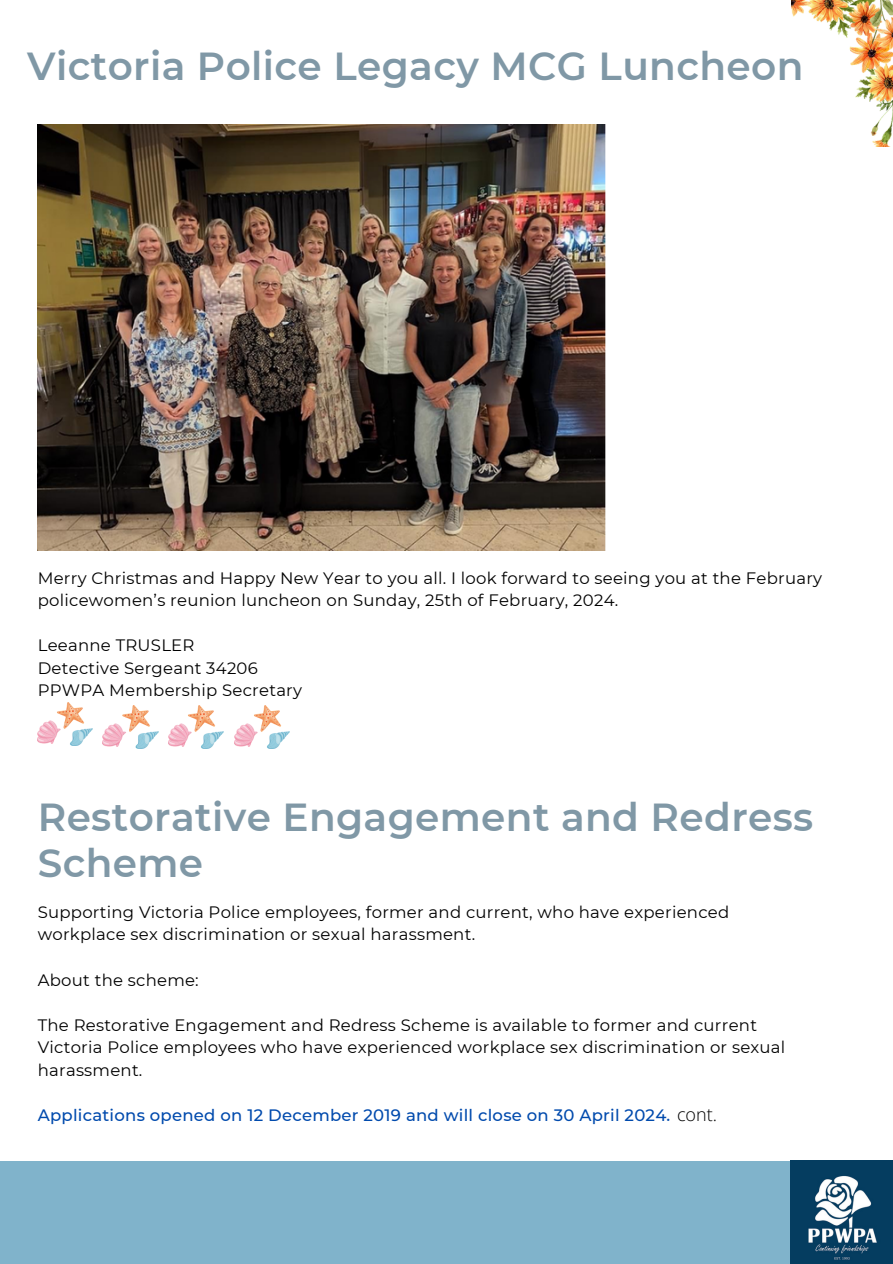
<style>
.page{position:relative;width:893px;height:1264px;background:#fff}
.page>*{position:absolute;margin:0;border:0;box-sizing:border-box;transform-origin:0 0}
.t1{font:600 39px/46.2px "Montserrat";letter-spacing:.01em;color:#8098a6}
.t2{font:16.5px/22.5px "Montserrat";letter-spacing:.015em;color:#000}
.t3{font:500 16.5px "Montserrat";letter-spacing:.015em;color:#004aad}
.s1{font-family:"Open Sans";font-weight:300;font-size:18px;color:#000}
</style>
<div class="page">
<div style="left:0;top:1160px;width:892px;height:103px;background:#80b3cb"></div>
<img style="left:790px;top:1160px;width:102px;height:103px">
<img style="left:791px;top:0;width:101px;height:146px">
<img style="left:38px;top:124px;width:567px;height:427px">
<img style="left:38px;top:703px;width:55px;height:42px">
<img style="left:234px;top:706px;width:55px;height:42px">
<img style="left:168px;top:706px;width:56px;height:42px">
<img style="left:103px;top:706px;width:55px;height:42px">
<h1 class="t1" style="left:27px;top:43px;width:777px">Victoria Police Legacy MCG Luncheon</h1>
<p class="t2" style="left:38px;top:566px;width:785px">Merry Christmas and Happy New Year to you all. I look forward to seeing you at the February policewomen’s reunion luncheon on Sunday, 25th of February, 2024.</p>
<p class="t2" style="left:38px;top:634px;width:266px">Leeanne TRUSLER<br>Detective Sergeant 34206<br>PPWPA Membership Secretary</p>
<h1 class="t1" style="left:38px;top:793px;width:777px">Restorative Engagement and Redress<br>Scheme</h1>
<p class="t2" style="left:38px;top:900px;width:693px">Supporting Victoria Police employees, former and current, who have experienced workplace sex discrimination or sexual harassment.</p>
<p class="t2" style="left:38px;top:968px;width:162px">About the scheme:</p>
<p class="t2" style="left:38px;top:1013px;width:749px">The Restorative Engagement and Redress Scheme is available to former and current<br>Victoria Police employees who have experienced workplace sex discrimination or sexual harassment.</p>
<p class="t3" style="left:38px;top:1104px;width:680px">Applications opened on 12 December 2019 and will close on 30 April 2024. <span class="s1">cont.</span></p>
</div>
